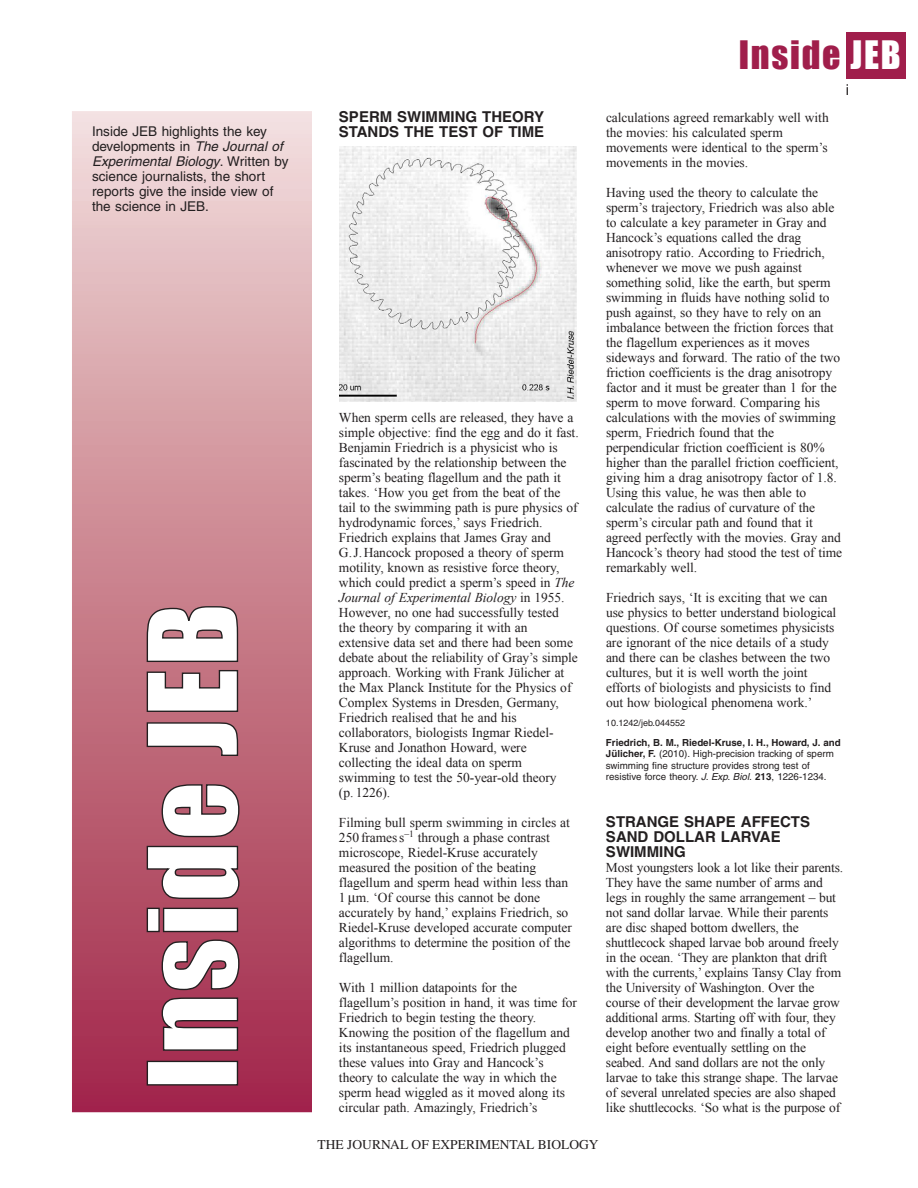
<style>
.page{position:relative;width:918px;height:1188px;background:#fff}
.page>*{position:absolute;margin:0;border:0;box-sizing:border-box;transform-origin:0 0}
.t1{font:114px "Impact";letter-spacing:.025em;color:#fff}
.t2{font:36px "Impact";letter-spacing:.05em;color:#a01e4b}
.t3{font:700 15px/15px "Helvetica";color:#231f20}
.t4{font:15px "Helvetica";color:#231f20}
.t5{font:13.5px/15px "Times New Roman";letter-spacing:-.005em;color:#231f20}
.t6{font:13.5px/15px "Helvetica";color:#231f20}
.t7{font:13.5px "Times";color:#231f20}
.t8{font:9.75px/11.2px "Helvetica";color:#231f20}
.t9{font:9px "Helvetica";color:#231f20}
.s1{font-style:italic}
.s2{color:#fff}
.s3{font-weight:700}
</style>
<div class="page">
<div style="left:846px;top:32px;width:60px;height:46px;background:#a01e4b"></div>
<div style="left:72px;top:111px;width:240px;height:1001px;background:linear-gradient(to bottom,#f1dcd8,#a02444)"></div>
<img style="left:339px;top:147px;width:238px;height:254px">
<p class="t6" style="left:92px;top:125px;width:198px">Inside JEB highlights the key developments in <span class="s1">The Journal of<br>Experimental Biology</span>. W r i t t e n b y science journalists, the short reports give the inside view of the science in JEB.</p>
<h1 class="t1" style="left:123px;top:1090px;width:488px;rotate:-90deg">Inside JEB</h1>
<p class="t3" style="left:339px;top:111px;width:207px">SPERM SWIMMING THEORY<br>STANDS THE TEST OF TIME</p>
<p class="t5" style="left:339px;top:410px;width:241px">When sperm cells are released, they have a simple objective: find the egg and do it fast.<br>Benjamin Friedrich is a physicist who is fascinated by the relationship between the sperm’s beating flagellum and the path it takes. ‘How you get from the beat of the tail to the swimming path is pure physics of hydrodynamic forces,’ says Friedrich.<br>Friedrich explains that James Gray and G.J.Hancock proposed a theory of sperm motility, known as resistive force theory, which could predict a sperm’s speed in <span class="s1">The Journal of Experimental Biology</span> in 1955.<br>However, no one had successfully tested<br>the theory by comparing it with an extensive data set and there had been some debate about the reliability of Gray’s simple approach. Working with Frank Jülicher at the Max Planck Institute for the Physics of Complex Systems in Dresden, Germany, Friedrich realised that he and his collaborators, biologists Ingmar Riedel-Kruse and Jonathon Howard, were collecting the ideal data on sperm swimming to test the 50-year-old theory<br>(p. 1226).</p>
<p class="t5" style="left:339px;top:815px;width:234px">Filming bull sperm swimming in circles at 250 frames s<sup>–1</sup> through a phase contrast microscope, Riedel-Kruse accurately measured the position of the beating flagellum and sperm head within less than 1 m. ‘Of course this cannot be done accurately by hand,’ explains Friedrich, so Riedel-Kruse developed accurate computer algorithms to determine the position of the flagellum.</p>
<p class="t5" style="left:339px;top:980px;width:240px">With 1 million datapoints for the flagellum’s position in hand, it was time for Friedrich to begin testing the theory.<br>Knowing the position of the flagellum and its instantaneous speed, Friedrich plugged these values into Gray and Hancock’s theory to calculate the way in which the sperm head wiggled as it moved along its circular path. Amazingly, Friedrich’s</p>
<h2 class="t2" style="left:739px;top:33px;width:163px">Inside <span class="s2">JEB</span></h2>
<p class="t4" style="left:846px;top:84px;width:5px">i</p>
<p class="t5" style="left:606px;top:110px;width:224px">calculations agreed remarkably well with the movies: his calculated sperm movements were identical to the sperm’s movements in the movies.</p>
<p class="t5" style="left:606px;top:185px;width:238px">Having used the theory to calculate the sperm’s trajectory, Friedrich was also able to calculate a key parameter in Gray and Hancock’s equations called the drag anisotropy ratio. According to Friedrich, whenever we move we push against something solid, like the earth, but sperm swimming in fluids have nothing solid to push against, so they have to rely on an imbalance between the friction forces that the flagellum experiences as it moves sideways and forward. The ratio of the two friction coefficients is the drag anisotropy factor and it must be greater than 1 for the sperm to move forward. Comparing his calculations with the movies of swimming sperm, Friedrich found that the perpendicular friction coefficient is 80% higher than the parallel friction coefficient, giving him a drag anisotropy factor of 1.8.<br>Using this value, he was then able to calculate the radius of curvature of the sperm’s circular path and found that it agreed perfectly with the movies. Gray and Hancock’s theory had stood the test of time remarkably well.</p>
<p class="t5" style="left:606px;top:590px;width:232px">Friedrich says, ‘It is exciting that we can use physics to better understand biological questions. Of course sometimes physicists are ignorant of the nice details of a study and there can be clashes between the two cultures, but it is well worth the joint efforts of biologists and physicists to find out how biological phenomena work.’</p>
<p class="t9" style="left:606px;top:720px;width:81px">10.1242/jeb.044552</p>
<p class="t8" style="left:606px;top:738px;width:236px"><span class="s3">Friedrich, B. M., Riedel-Kruse, I. H., Howard, J. and Jülicher, F.</span> (2010). High-precision tracking of sperm swimming fine structure provides strong test of resistive force theory. <span class="s1">J. Exp. Biol.</span> <span class="s3">213</span>, 1226-1234.</p>
<p class="t3" style="left:606px;top:816px;width:206px">STRANGE SHAPE AFFECTS<br>SAND DOLLAR LARVAE<br>SWIMMING</p>
<p class="t5" style="left:606px;top:860px;width:239px">Most youngsters look a lot like their parents.<br>They have the same number of arms and legs in roughly the same arrangement – but not sand dollar larvae. While their parents are disc shaped bottom dwellers, the shuttlecock shaped larvae bob around freely in the ocean. ‘They are plankton that drift with the currents,’ explains Tansy Clay from the University of Washington. Over the course of their development the larvae grow additional arms. Starting off with four, they develop another two and finally a total of eight before eventually settling on the seabed. And sand dollars are not the only larvae to take this strange shape. The larvae of several unrelated species are also shaped like shuttlecocks. ‘So what is the purpose of</p>
<p class="t7" style="left:318px;top:1137px;width:282px">THE JOURNAL OF EXPERIMENTAL BIOLOGY</p>
</div>
